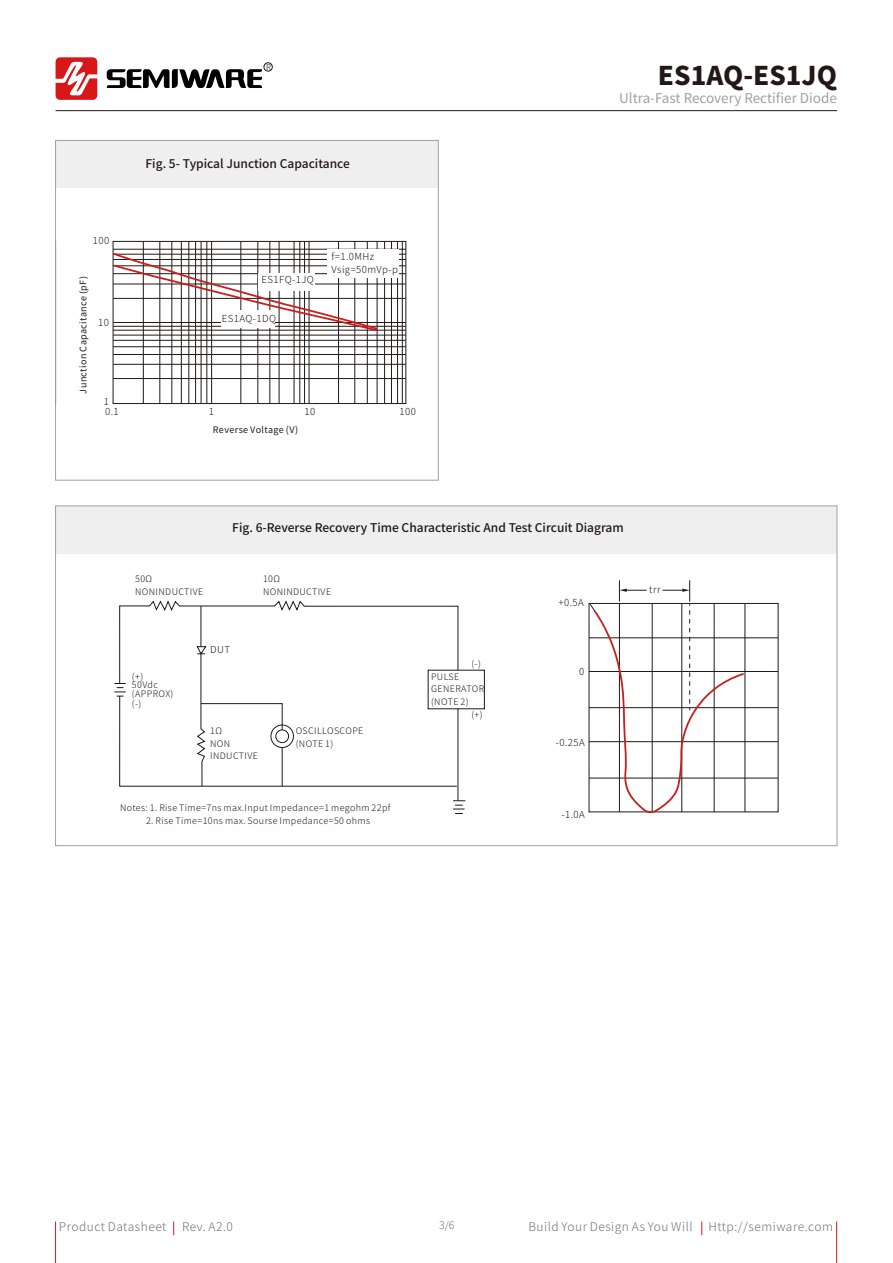
<style>
.page{position:relative;width:893px;height:1263px;background:#fff}
.page>*{position:absolute;margin:0;border:0;box-sizing:border-box;transform-origin:0 0}
.t1{font:800 25.8px "Source Han Sans CN";color:#221815}
.t2{font:13.5px "Source Han Sans CN";color:#9fa0a0}
.t3{font:500 12px "Source Han Sans CN";color:#221815}
.t4{font:300 12px "Source Han Sans CN";letter-spacing:.045em;color:#727171}
.t5{font:300 10.5px "Source Han Sans CN";color:#727171}
.t6{font:300 9.75px/12.9px "Source Han Sans CN";letter-spacing:.045em;color:#221815}
.t7{font:300 9px/12.9px "Source Han Sans CN";letter-spacing:.045em;color:#221815}
.t8{font:9px "Source Han Sans CN";letter-spacing:.045em;color:#221815}
.t9{font:300 8.25px "Source Han Sans CN";color:#221815}
</style>
<div class="page">
<hr style="left:56px;top:110px;width:781px;height:1px;background:#221815">
<svg style="left:56px;top:57px;width:41px;height:43px"></svg>
<svg style="left:107px;top:69px;width:155px;height:19px"></svg>
<div style="left:264px;top:63px;width:8px;height:8px;border:1px solid #221815;border-radius:50%"></div>
<hr style="left:294px;top:241px;width:1px;height:163px;background:#221815">
<hr style="left:300px;top:241px;width:1px;height:163px;background:#221815">
<hr style="left:304px;top:241px;width:1px;height:163px;background:#221815">
<hr style="left:309px;top:241px;width:1px;height:163px;background:#221815">
<hr style="left:355px;top:241px;width:1px;height:163px;background:#221815">
<hr style="left:338px;top:241px;width:1px;height:163px;background:#221815">
<hr style="left:377px;top:241px;width:1px;height:163px;background:#221815">
<hr style="left:367px;top:241px;width:1px;height:163px;background:#221815">
<hr style="left:384px;top:241px;width:1px;height:163px;background:#221815">
<hr style="left:391px;top:241px;width:1px;height:163px;background:#221815">
<hr style="left:397px;top:241px;width:1px;height:163px;background:#221815">
<hr style="left:402px;top:241px;width:1px;height:163px;background:#221815">
<div style="left:56px;top:140px;width:382px;height:48px;background:#efefef"></div>
<div style="left:55px;top:140px;width:383px;height:340px;border:1px solid #9fa0a0"></div>
<div style="left:113px;top:241px;width:293px;height:163px;border:1px solid #221815"></div>
<hr style="left:143px;top:241px;width:1px;height:163px;background:#221815">
<hr style="left:160px;top:241px;width:1px;height:163px;background:#221815">
<hr style="left:172px;top:241px;width:1px;height:163px;background:#221815">
<hr style="left:181px;top:241px;width:1px;height:163px;background:#221815">
<hr style="left:189px;top:241px;width:1px;height:163px;background:#221815">
<hr style="left:195px;top:241px;width:1px;height:163px;background:#221815">
<hr style="left:201px;top:241px;width:1px;height:163px;background:#221815">
<hr style="left:207px;top:241px;width:1px;height:163px;background:#221815">
<hr style="left:211px;top:241px;width:1px;height:163px;background:#221815">
<hr style="left:241px;top:241px;width:1px;height:163px;background:#221815">
<hr style="left:258px;top:241px;width:1px;height:163px;background:#221815">
<hr style="left:270px;top:241px;width:1px;height:163px;background:#221815">
<hr style="left:279px;top:241px;width:1px;height:163px;background:#221815">
<div style="left:56px;top:506px;width:781px;height:47px;background:#efefef"></div>
<svg style="left:119px;top:601px;width:339px;height:199px"></svg>
<svg style="left:453px;top:800px;width:12px;height:14px"></svg>
<svg style="left:114px;top:606px;width:343px;height:180px"></svg>
<div style="left:428px;top:670px;width:57px;height:39px;background:#fff"></div>
<div style="left:271px;top:725px;width:23px;height:23px;border:1px solid #221815;border-radius:50%"></div>
<div style="left:276px;top:730px;width:13px;height:13px;background:#fff;border-radius:50%"></div>
<div style="left:276px;top:730px;width:13px;height:13px;border:1px solid #221815;border-radius:50%"></div>
<svg style="left:589px;top:580px;width:189px;height:234px"></svg>
<hr style="left:113px;top:249px;width:293px;height:1px;background:#221815">
<hr style="left:113px;top:254px;width:293px;height:1px;background:#221815">
<hr style="left:113px;top:259px;width:293px;height:1px;background:#221815">
<hr style="left:113px;top:266px;width:293px;height:1px;background:#221815">
<hr style="left:113px;top:273px;width:293px;height:1px;background:#221815">
<hr style="left:113px;top:284px;width:293px;height:1px;background:#221815">
<hr style="left:113px;top:298px;width:293px;height:1px;background:#221815">
<hr style="left:113px;top:322px;width:293px;height:1px;background:#221815">
<hr style="left:113px;top:326px;width:293px;height:1px;background:#221815">
<hr style="left:113px;top:330px;width:293px;height:1px;background:#221815">
<hr style="left:113px;top:335px;width:293px;height:1px;background:#221815">
<hr style="left:113px;top:340px;width:293px;height:1px;background:#221815">
<hr style="left:113px;top:346px;width:293px;height:1px;background:#221815">
<hr style="left:113px;top:354px;width:293px;height:1px;background:#221815">
<hr style="left:113px;top:364px;width:293px;height:1px;background:#221815">
<hr style="left:113px;top:378px;width:293px;height:1px;background:#221815">
<div style="left:327px;top:249px;width:72px;height:28px;background:#fff"></div>
<svg style="left:112px;top:251px;width:267px;height:81px"></svg>
<div style="left:258px;top:273px;width:56px;height:18px;background:#fff"></div>
<div style="left:222px;top:310px;width:53px;height:18px;background:#fff"></div>
<hr style="left:55px;top:1221px;width:1px;height:42px;background:#d71a18">
<hr style="left:836px;top:1221px;width:1px;height:42px;background:#d71a18">
<svg style="left:701px;top:1221px;width:1px;height:14px"></svg>
<svg style="left:173px;top:1221px;width:1px;height:14px"></svg>
<p class="t9" style="left:266px;top:62px;width:7px">R</p>
<p class="t6" style="left:93px;top:234px;width:18px">100</p>
<p class="t8" style="left:78px;top:393px;width:119px;rotate:-90deg">Junction Capacitance (pF)</p>
<p class="t6" style="left:98px;top:316px;width:12px">10</p>
<p class="t6" style="left:104px;top:395px;width:7px">1</p>
<h3 class="t3" style="left:145px;top:157px;width:206px">Fig. 5- Typical Junction Capacitance</h3>
<p class="t6" style="left:262px;top:273px;width:54px">ES1FQ-1JQ</p>
<p class="t6" style="left:222px;top:312px;width:56px">ES1AQ-1DQ</p>
<p class="t6" style="left:332px;top:250px;width:68px">f=1.0MHz<br>Vsig=50mVp-p</p>
<p class="t6" style="left:105px;top:405px;width:15px">0.1</p>
<p class="t6" style="left:209px;top:405px;width:7px">1</p>
<p class="t8" style="left:213px;top:424px;width:87px">Reverse Voltage (V)</p>
<p class="t6" style="left:305px;top:405px;width:12px">10</p>
<p class="t6" style="left:400px;top:405px;width:18px">100</p>
<h1 class="t1" style="left:658px;top:61px;width:181px">ES1AQ-ES1JQ</h1>
<h2 class="t2" style="left:619px;top:90px;width:219px">Ultra-Fast Recovery Rectifier Diode</h2>
<h3 class="t3" style="left:232px;top:521px;width:393px">Fig. 6-Reverse Recovery Time Characteristic And Test Circuit Diagram</h3>
<p class="t7" style="left:135px;top:572px;width:70px">50Ω<br>NONINDUCTIVE</p>
<p class="t7" style="left:263px;top:572px;width:70px">10Ω<br>NONINDUCTIVE</p>
<p class="t7" style="left:132px;top:670px;width:13px">(+)</p>
<p class="t7" style="left:132px;top:697px;width:11px">(-)</p>
<p class="t7" style="left:132px;top:678px;width:27px">50Vdc</p>
<p class="t7" style="left:132px;top:688px;width:43px">(APPROX)</p>
<p class="t6" style="left:210px;top:643px;width:21px">DUT</p>
<p class="t7" style="left:210px;top:724px;width:49px">1Ω<br>NON<br>INDUCTIVE</p>
<p class="t7" style="left:296px;top:724px;width:69px">OSCILLOSCOPE (NOTE 1)</p>
<p class="t7" style="left:120px;top:802px;width:272px">Notes: 1. Rise Time=7ns max.Input Impedance=1 megohm 22pf</p>
<p class="t7" style="left:146px;top:814px;width:226px">2. Rise Time=10ns max. Sourse Impedance=50 ohms</p>
<p class="t7" style="left:471px;top:657px;width:11px">(-)</p>
<p class="t7" style="left:431px;top:670px;width:55px">PULSE<br>GENERATOR (NOTE 2)</p>
<p class="t7" style="left:471px;top:708px;width:13px">(+)</p>
<p class="t6" style="left:559px;top:596px;width:27px">+0.5A</p>
<p class="t6" style="left:579px;top:665px;width:7px">0</p>
<p class="t6" style="left:556px;top:736px;width:31px">-0.25A</p>
<p class="t6" style="left:561px;top:808px;width:25px">-1.0A</p>
<p class="t6" style="left:649px;top:583px;width:13px">trr</p>
<p class="t5" style="left:439px;top:1219px;width:17px">3/6</p>
<h3 class="t4" style="left:59px;top:1220px;width:109px">Product Datasheet</h3>
<h3 class="t4" style="left:182px;top:1220px;width:53px">Rev. A2.0</h3>
<h3 class="t4" style="left:528px;top:1220px;width:166px">Build Your Design As You Will</h3>
<h3 class="t4" style="left:708px;top:1220px;width:126px">Http://semiware.com</h3>
</div>
